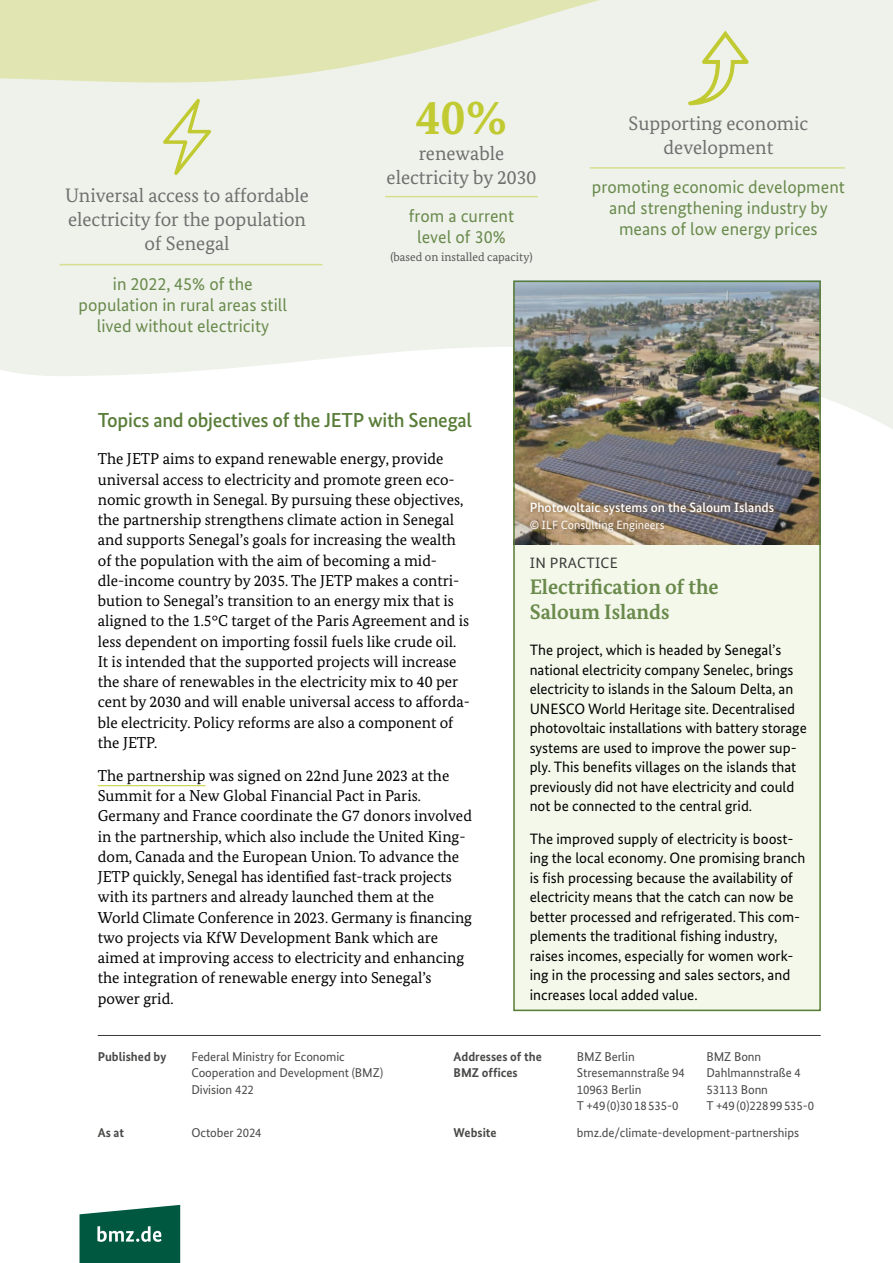
<style>
.page{position:relative;width:893px;height:1263px;background:#fff}
.page>*{position:absolute;margin:0;border:0;box-sizing:border-box;transform-origin:0 0}
.H1_H1{font:700 49.05px "Bundes Serif";color:#c1ca31}
.Vorlage_Infografik_Copytext{font:700 21px/25.2px "Bundes Serif";color:#6a8a4c}
.bmz_03_Headline_I{font:500 20.25px "Bundes Sans";letter-spacing:-.015em;color:#597d38}
.Absatzformat_1{font:19.5px/24px "Bundes Serif";color:#6f6f6e;text-align:center}
.Absatzformat_4{font:18px/21px "Bundes Sans";color:#6a8a4c;text-align:center}
.P_Text{font:15.75px/20.2px "Bundes Serif";color:#000}
.P_Text-2{font:15px/19.5px "Bundes Sans";color:#000}
.Vorlage_Infografik_Copytext-2{font:15px "Bundes Sans";letter-spacing:.02em;color:#3b3b3a}
.t1{font:500 13.5px "Bundes Sans";color:#fff}
.t2{font:12.75px/16.5px "Bundes Sans";letter-spacing:-.005em;color:#494948}
.t3{font:700 12.75px/16.5px "Bundes Sans";color:#494948}
.Normal{font:12px "Bundes Serif";color:#565656}
.t4{font:12px "Bundes Sans";color:#fff}
</style>
<div class="page">
<svg style="left:0;top:0;width:893px;height:429px;background:#f0f3ed"></svg>
<svg style="left:0;top:0;width:772px;height:84px;background:#e5eac8"></svg>
<hr style="left:98px;top:1035px;width:723px;height:1px;background:#3b3b3a">
<svg style="left:80px;top:1205px;width:100px;height:58px;background:#24705b"></svg>
<div style="left:514px;top:322px;width:306px;height:690px;background:#f4f8eb"></div>
<img style="left:516px;top:284px;width:302px;height:261px">
<hr style="left:98px;top:785px;width:107px;height:1px;background:#c1ca31">
<svg style="left:163px;top:99px;width:48px;height:76px;background:#e5eac6"></svg>
<hr style="left:60px;top:264px;width:262px;height:1px;background:#c1ca31">
<hr style="left:590px;top:167px;width:255px;height:2px;background:#c1ca31">
<div style="left:513px;top:281px;width:308px;height:730px;border:2px solid #597d38"></div>
<svg style="left:526px;top:498px;width:252px;height:37px;background:#84766c"></svg>
<hr style="left:385px;top:196px;width:153px;height:1px;background:#c1ca31">
<svg style="left:689px;top:30px;width:60px;height:76px;background:#e5eac8"></svg>
<p class="Absatzformat_1" style="left:65px;top:183px;width:245px">Universal access to affordable electricity for the population of Senegal</p>
<p class="Absatzformat_4" style="left:79px;top:273px;width:210px">in 2022, 45% of the population in rural areas still lived without electricity</p>
<h1 class="H1_H1" style="left:416px;top:87px;width:92px">40%</h1>
<p class="Absatzformat_1" style="left:387px;top:141px;width:151px">renewable electricity by 2030</p>
<p class="Absatzformat_4" style="left:409px;top:205px;width:107px">from a current level of 30%</p>
<p class="Normal" style="left:390px;top:249px;width:144px">(based on installed capacity)</p>
<p class="Absatzformat_1" style="left:629px;top:112px;width:181px">Supporting economic development</p>
<p class="Absatzformat_4" style="left:592px;top:176px;width:254px">promoting economic development and strengthening industry by means of low energy prices</p>
<p class="bmz_03_Headline_I" style="left:98px;top:408px;width:376px">Topics and objectives of the JETP with Senegal</p>
<p class="P_Text" style="left:98px;top:449px;width:374px">The JETP aims to expand renewable energy, provide universal access to electricity and promote green eco&shy;nomic growth in Senegal. By pursuing these objectives, the partnership strengthens climate action in Senegal and supports Senegal’s goals for increasing the wealth of the population with the aim of becoming a mid&shy;dle-income country by 2035. The JETP makes a contri&shy;bution to Senegal’s transition to an energy mix that is aligned to the 1.5°C target of the Paris Agreement and is less dependent on importing fossil fuels like crude oil.<br>It is intended that the supported projects will increase the share of renewables in the electricity mix to 40 per cent by 2030 and will enable universal access to afforda&shy;ble electricity. Policy reforms are also a component of the JETP.</p>
<p class="P_Text" style="left:98px;top:765px;width:376px">The partnership was signed on 22nd June 2023 at the Summit for a New Global Financial Pact in Paris.<br>Germany and France coordinate the G7 donors involved in the partnership, which also include the United King&shy;dom, Canada and the European Union. To advance the JETP quickly, Senegal has identified fast-track projects with its partners and already launched them at the World Climate Conference in 2023. Germany is financing two projects via KfW Development Bank which are aimed at improving access to electricity and enhancing the integration of renewable energy into Senegal’s power grid.</p>
<p class="t1" style="left:530px;top:500px;width:246px">Photovoltaic systems on the Saloum Islands</p>
<p class="t4" style="left:530px;top:517px;width:136px">© ILF Consulting Engineers</p>
<p class="Vorlage_Infografik_Copytext-2" style="left:530px;top:554px;width:90px">IN PRACTICE</p>
<p class="Vorlage_Infografik_Copytext" style="left:530px;top:574px;width:190px">Electrification of the<br>Saloum Islands</p>
<p class="P_Text-2" style="left:530px;top:640px;width:279px">The project, which is headed by Senegal’s national electricity company Senelec, brings electricity to islands in the Saloum Delta, an UNESCO World Heritage site. Decentralised photovoltaic installations with battery storage systems are used to improve the power sup&shy;ply. This benefits villages on the islands that previously did not have electricity and could not be connected to the central grid.</p>
<p class="P_Text-2" style="left:530px;top:828px;width:277px">The improved supply of electricity is boost&shy;ing the local economy. One promising branch is fish processing because the availability of electricity means that the catch can now be better processed and refrigerated. This com&shy;plements the traditional fishing industry, raises incomes, especially for women work&shy;ing in the processing and sales sectors, and increases local added value.</p>
<p class="t3" style="left:98px;top:1048px;width:70px">Published by</p>
<p class="t2" style="left:191px;top:1048px;width:193px">Federal Ministry for Economic<br>Cooperation and Development (BMZ)<br>Division 422</p>
<p class="t3" style="left:454px;top:1048px;width:90px">Addresses of the<br>BMZ offices</p>
<p class="t2" style="left:577px;top:1048px;width:110px">BMZ Berlin<br>Stresemannstraße 94<br>10963 Berlin<br>T +49(0)3018535-0</p>
<p class="t2" style="left:706px;top:1048px;width:109px">BMZ Bonn<br>Dahlmannstraße 4<br>53113 Bonn<br>T +49(0)22899535-0</p>
<p class="t3" style="left:98px;top:1124px;width:28px">As at</p>
<p class="t2" style="left:191px;top:1124px;width:72px">October 2024</p>
<p class="t3" style="left:454px;top:1124px;width:45px">Website</p>
<p class="t2" style="left:577px;top:1124px;width:224px">bmz.de/climate-development-partnerships</p>
</div>
